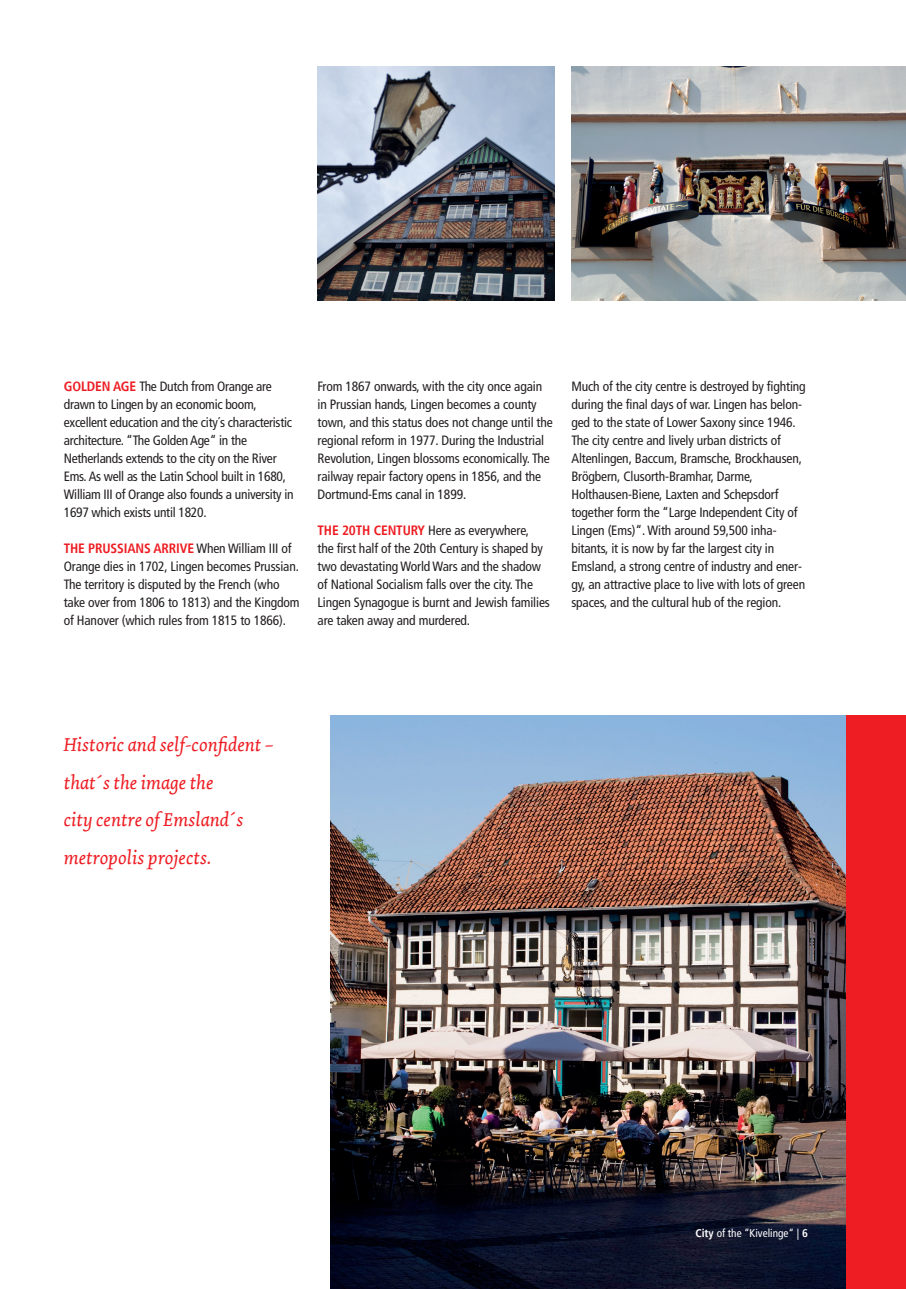
<style>
.page{position:relative;width:906px;height:1289px;background:#fff}
.page>*{position:absolute;margin:0;border:0;box-sizing:border-box;transform-origin:0 0}
.t1{font:italic 19.5px/37.5px "Dolly";color:#ee1d23}
.t2{font:condensed 13.5px/18px "Frutiger LT";letter-spacing:-.01em;color:#231f20}
.t3{font:condensed 11.25px "Frutiger LT";color:#fff}
.s1{font-weight:700;color:#ee1d23}
.s2{font-weight:700}
</style>
<div class="page">
<img style="left:331px;top:715px;width:515px;height:573px">
<img style="left:317px;top:67px;width:237px;height:234px">
<img style="left:571px;top:67px;width:335px;height:234px">
<div style="left:846px;top:715px;width:60px;height:573px;background:#ee1d23"></div>
<p class="t2" style="left:64px;top:377px;width:231px"><span class="s1">GOLDEN AGE</span> The Dutch from Orange are drawn to Lingen by an economic boom, excellent education and the city´s characteristic architecture. “The Golden Age“ in the Netherlands extends to the city on the River Ems. As well as the Latin School built in 1680, William III of Orange also founds a university in 1697 which exists until 1820.</p>
<p class="t2" style="left:64px;top:539px;width:237px"><span class="s1">THE PRUSSIANS ARRIVE</span> When William III of Orange dies in 1702, Lingen becomes Prussian.<br>The territory is disputed by the French (who take over from 1806 to 1813) and the Kingdom of Hanover (which rules from 1815 to 1866).</p>
<p class="t2" style="left:317px;top:377px;width:237px">From 1867 onwards, with the city once again in Prussian hands, Lingen becomes a county town, and this status does not change until the regional reform in 1977. During the Industrial Revolution, Lingen blossoms economically. The railway repair factory opens in 1856, and the Dortmund-Ems canal in 1899.</p>
<p class="t2" style="left:317px;top:521px;width:234px"><span class="s1">THE 20TH CENTURY</span> Here as everywhere,<br>the first half of the 20th Century is shaped by two devastating World Wars and the shadow of National Socialism falls over the city. The Lingen Synagogue is burnt and Jewish families are taken away and murdered.</p>
<p class="t2" style="left:571px;top:377px;width:236px">Much of the city centre is destroyed by fighting during the final days of war. Lingen has belon&shy;ged to the state of Lower Saxony since 1946.<br>The city centre and lively urban districts of Altenlingen, Baccum, Bramsche, Brockhausen, Brögbern, Clusorth-Bramhar, Darme, Holthausen-Biene, Laxten and Schepsdorf together form the “Large Independent City of Lingen (Ems)“. With around 59,500 inha&shy;bitants, it is now by far the largest city in Emsland, a strong centre of industry and ener&shy;gy, an attractive place to live with lots of green spaces, and the cultural hub of the region.</p>
<h1 class="t1" style="left:64px;top:726px;width:211px">Historic and self-confident – that´s the image the<br>city centre of Emsland´s metropolis projects.</h1>
<p class="t3" style="left:695px;top:1226px;width:114px"><span class="s2">City</span> of the “Kivelinge“ | <span class="s2">6</span></p>
</div>
